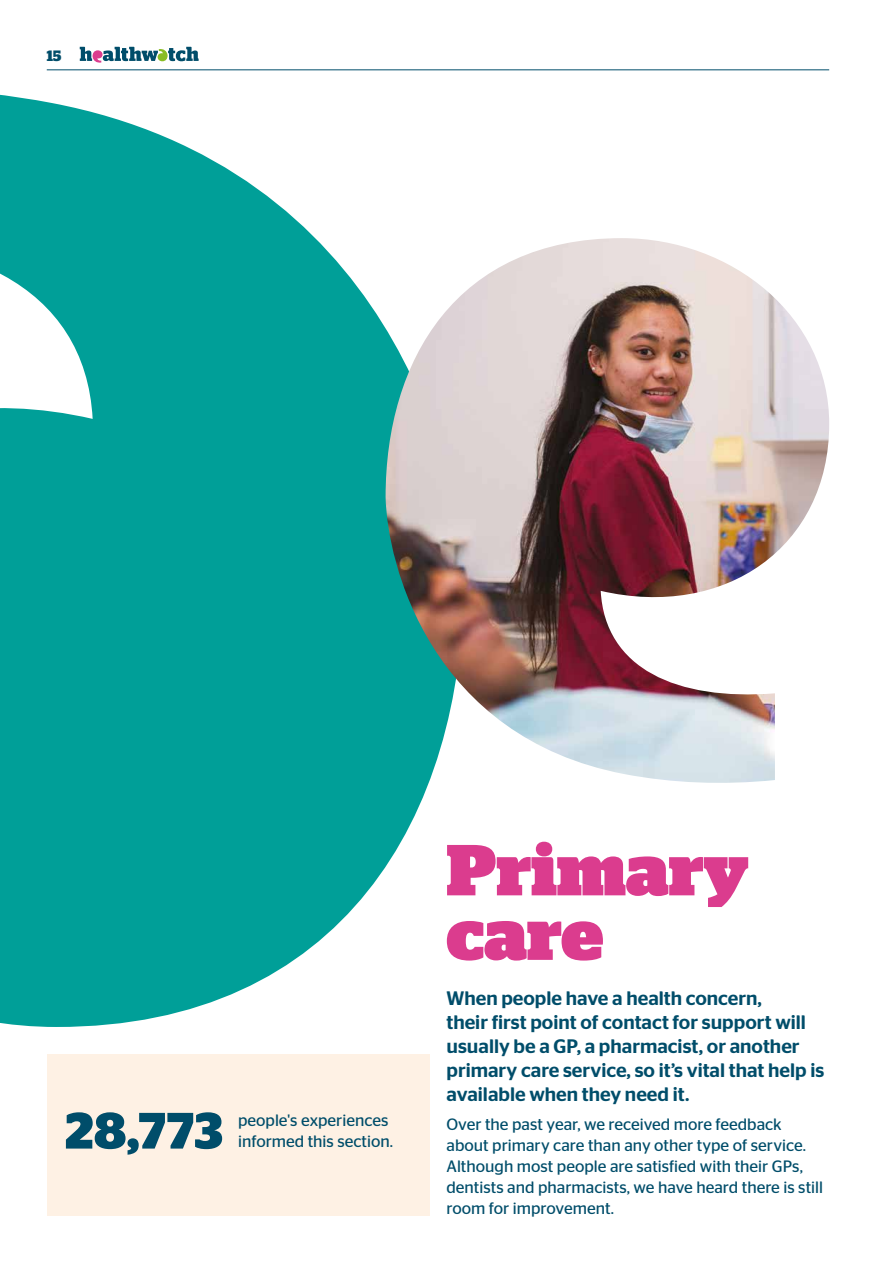
<style>
.page{position:relative;width:893px;height:1263px;background:#fff}
.page>*{position:absolute;margin:0;border:0;box-sizing:border-box;transform-origin:0 0}
.t1{font:900 72px/64.5px "Stag";color:#db3c8e}
.t2{font:700 51px "Stag Sans";color:#004d6a}
.t3{font:500 19.5px/24px "Stag Sans";color:#004d6a}
.t4{font:16.5px/21px "Stag Sans";color:#004d6a}
.t5{font:700 15px "Stag";color:#004d6a}
</style>
<div class="page">
<div style="left:47px;top:1054px;width:382px;height:162px;background:#feeede"></div>
<svg style="left:0;top:94px;width:429px;height:933px;fill:#009f98"></svg>
<img style="left:386px;top:238px;width:443px;height:546px">
<svg style="left:80px;top:47px;width:119px;height:16px"></svg>
<hr style="left:47px;top:70px;width:782px;height:1px;background:#004d6a">
<p class="t5" style="left:47px;top:47px;width:16px">15</p>
<h2 class="t2" style="left:65px;top:1101px;width:160px">28,773</h2>
<p class="t4" style="left:238px;top:1109px;width:156px">people's experiences informed this section.</p>
<h1 class="t1" style="left:446px;top:838px;width:304px">Primary care</h1>
<p class="t3" style="left:446px;top:986px;width:379px">When people have a health concern,<br>their first point of contact for support will usually be a GP, a pharmacist, or another primary care service, so it’s vital that help is available when they need it.</p>
<p class="t4" style="left:446px;top:1114px;width:378px">Over the past year, we received more feedback about primary care than any other type of service.<br>Although most people are satisfied with their GPs, dentists and pharmacists, we have heard there is still room for improvement.</p>
</div>
